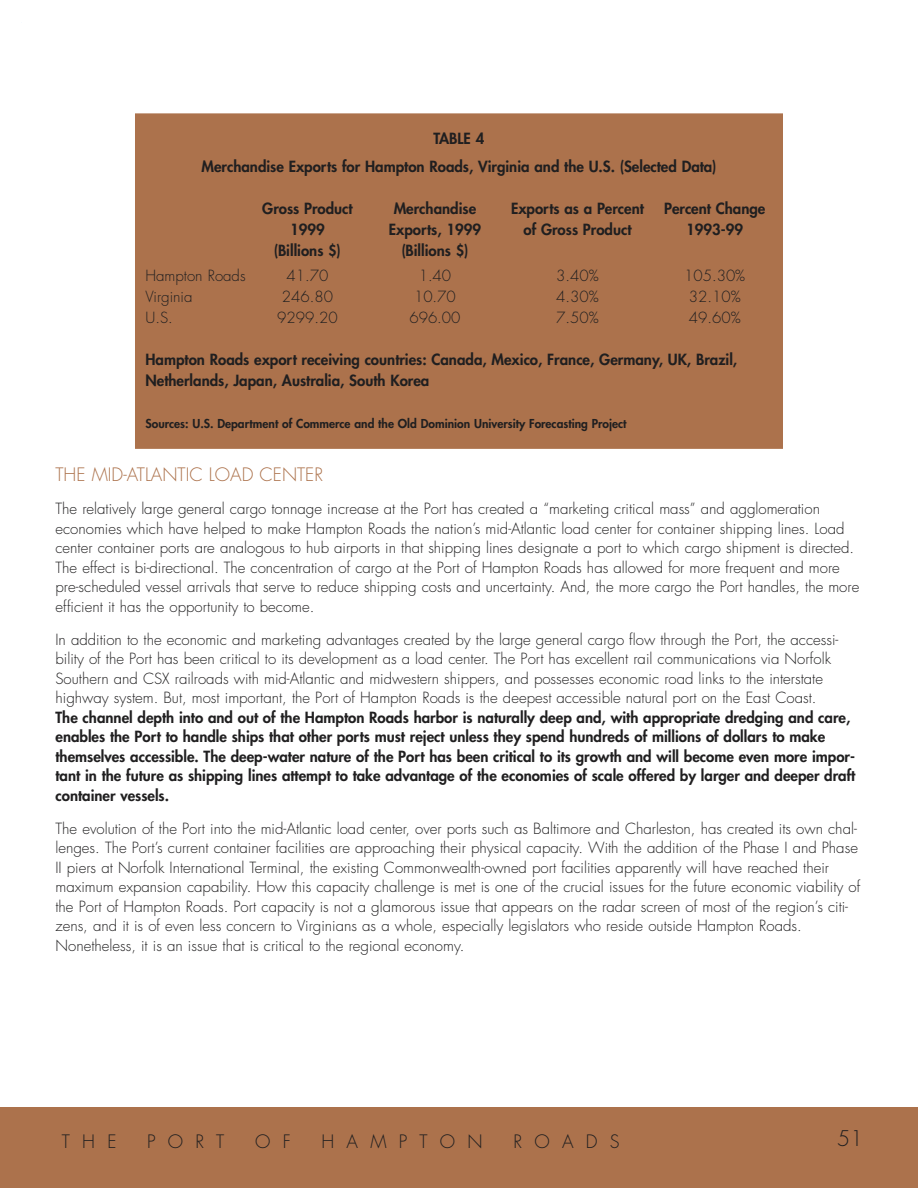
<style>
.page{position:relative;width:918px;height:1188px;background:#fff}
.page>*{position:absolute;margin:0;border:0;box-sizing:border-box;transform-origin:0 0}
.t1{font:300 21px "Futura";color:#201f20}
.t2{font:300 18px "Futura";color:#ac724c}
.t3{font:300 18px "Futura";letter-spacing:.68em;color:#201f20}
.t4{font:300 15px/19.5px "Futura";color:#201f20}
.t5{font:800 15px/19.5px "Futura";color:#201f20}
.t6{font:800 12px "Futura";color:#201f20}
</style>
<div class="page">
<div style="left:0;top:1107px;width:918px;height:81px;background:#ac724c"></div>
<div style="left:136px;top:114px;width:646px;height:334px;background:#ac724c"></div>
<div style="left:135px;top:113px;width:648px;height:336px;border:2px solid #ac724c"></div>
<p class="t5" style="left:202px;top:126px;width:517px;line-height:27.8px;text-align:center">TABLE 4<br>Merchandise Exports for Hampton Roads, Virginia and the U.S. (Selected Data)</p>
<p class="t5" style="left:262px;top:199px;width:92px">Gross Product</p>
<p class="t5" style="left:394px;top:199px;width:84px">Merchandise</p>
<p class="t5" style="left:511px;top:199px;width:134px">Exports as a Percent</p>
<p class="t5" style="left:664px;top:199px;width:103px">Percent Change</p>
<p class="t5" style="left:290px;top:220px;width:36px">1999</p>
<p class="t5" style="left:389px;top:220px;width:94px">Exports, 1999</p>
<p class="t5" style="left:524px;top:220px;width:109px">of Gross Product</p>
<p class="t5" style="left:686px;top:220px;width:58px">1993-99</p>
<p class="t5" style="left:274px;top:241px;width:69px">(Billions $)</p>
<p class="t5" style="left:401px;top:241px;width:69px">(Billions $)</p>
<p class="t4" style="left:146px;top:267px;width:102px">Hampton Roads</p>
<p class="t4" style="left:287px;top:267px;width:43px">41.70</p>
<p class="t4" style="left:419px;top:267px;width:34px">1.40</p>
<p class="t4" style="left:556px;top:267px;width:44px">3.40%</p>
<p class="t4" style="left:684px;top:267px;width:63px">105.30%</p>
<p class="t4" style="left:146px;top:288px;width:48px">Virginia</p>
<p class="t4" style="left:282px;top:288px;width:53px">246.80</p>
<p class="t4" style="left:414px;top:288px;width:43px">10.70</p>
<p class="t4" style="left:556px;top:288px;width:44px">4.30%</p>
<p class="t4" style="left:689px;top:288px;width:53px">32.10%</p>
<p class="t4" style="left:146px;top:309px;width:29px">U.S.</p>
<p class="t4" style="left:277px;top:309px;width:62px">9299.20</p>
<p class="t4" style="left:409px;top:309px;width:53px">696.00</p>
<p class="t4" style="left:556px;top:309px;width:44px">7.50%</p>
<p class="t4" style="left:689px;top:309px;width:53px">49.60%</p>
<p class="t5" style="left:146px;top:350px;width:593px;line-height:21px">Hampton Roads export receiving countries: Canada, Mexico, France, Germany, UK, Brazil,<br>Netherlands, Japan, Australia, South Korea</p>
<p class="t6" style="left:146px;top:418px;width:482px">Sources: U.S. Department of Commerce and the Old Dominion University Forecasting Project</p>
<p class="t2" style="left:56px;top:466px;width:269px">THE MID-ATLANTIC LOAD CENTER</p>
<p class="t4" style="left:56px;top:500px;width:805px">The relatively large general cargo tonnage increase at the Port has created a “marketing critical mass” and agglomeration economies which have helped to make Hampton Roads the nation’s mid-Atlantic load center for container shipping lines. Load center container ports are analogous to hub airports in that shipping lines designate a port to which cargo shipment is directed.<br>The effect is bi-directional. The concentration of cargo at the Port of Hampton Roads has allowed for more frequent and more pre-scheduled vessel arrivals that serve to reduce shipping costs and uncertainty. And, the more cargo the Port handles, the more efficient it has the opportunity to become.</p>
<p class="t4" style="left:56px;top:631px;width:784px">In addition to the economic and marketing advantages created by the large general cargo flow through the Port, the accessi&shy;bility of the Port has been critical to its development as a load center. The Port has excellent rail communications via Norfolk Southern and CSX railroads with mid-Atlantic and midwestern shippers, and possesses economic road links to the interstate highway system. But, most important, the Port of Hampton Roads is the deepest accessible natural port on the East Coast.</p>
<p class="t5" style="left:56px;top:709px;width:801px">The channel depth into and out of the Hampton Roads harbor is naturally deep and, with appropriate dredging and care, enables the Port to handle ships that other ports must reject unless they spend hundreds of millions of dollars to make themselves accessible. The deep-water nature of the Port has been critical to its growth and will become even more impor&shy;tant in the future as shipping lines attempt to take advantage of the economies of scale offered by larger and deeper draft container vessels.</p>
<p class="t4" style="left:55px;top:820px;width:806px">The evolution of the Port into the mid-Atlantic load center, over ports such as Baltimore and Charleston, has created its own chal&shy;lenges. The Port’s current container facilities are approaching their physical capacity. With the addition of the Phase I and Phase II piers at Norfolk International Terminal, the existing Commonwealth-owned port facilities apparently will have reached their maximum expansion capability. How this capacity challenge is met is one of the crucial issues for the future economic viability of the Port of Hampton Roads. Port capacity is not a glamorous issue that appears on the radar screen of most of the region’s citi&shy;zens, and it is of even less concern to Virginians as a whole, especially legislators who reside outside Hampton Roads.<br>Nonetheless, it is an issue that is critical to the regional economy.</p>
<p class="t3" style="left:62px;top:1133px;width:56px">THE</p>
<p class="t3" style="left:147px;top:1133px;width:79px">PORT</p>
<p class="t3" style="left:255px;top:1133px;width:37px">O F</p>
<p class="t3" style="left:321px;top:1133px;width:163px">HAMPTON</p>
<p class="t3" style="left:513px;top:1133px;width:108px">ROADS</p>
<h1 class="t1" style="left:837px;top:1129px;width:28px">51</h1>
</div>
